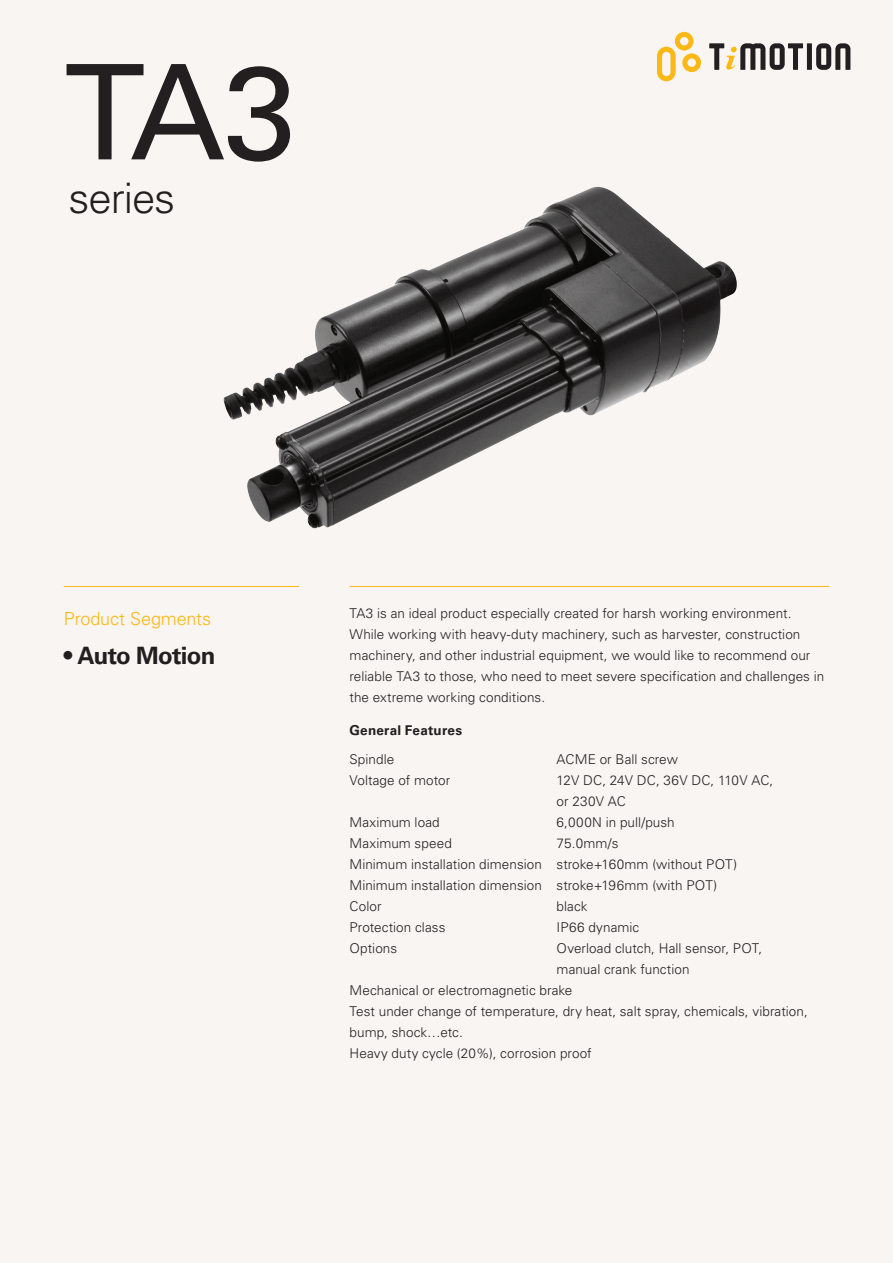
<style>
.page{position:relative;width:893px;height:1263px;background:#f8f5f2}
.page>*{position:absolute;margin:0;border:0;box-sizing:border-box;transform-origin:0 0}
.t1{font:132px "Univers LT Std";color:#231f20}
.t2{font:300 42px "Univers LT Std";letter-spacing:-.025em;color:#231f20}
.t3{font:700 24px "Univers LT Std";letter-spacing:-.03em;color:#231f20}
.t4{font:300 18px "Univers LT Std";letter-spacing:-.005em;color:#fcb814}
.t5{font:300 13.5px/21px "Univers LT Std";letter-spacing:.005em;color:#231f20}
.t6{font:700 13.5px "Univers LT Std";letter-spacing:.015em;color:#231f20}
</style>
<div class="page">
<svg style="left:657px;top:32px;width:44px;height:49px"></svg>
<div style="left:807px;top:43px;width:5px;height:27px;background:#231f20"></div>
<svg style="left:816px;top:43px;width:34px;height:27px"></svg>
<svg style="left:709px;top:43px;width:94px;height:27px"></svg>
<hr style="left:350px;top:586px;width:479px;height:1px;background:#fcb814">
<hr style="left:64px;top:586px;width:235px;height:1px;background:#fcb814">
<img style="left:223px;top:186px;width:514px;height:343px">
<h1 class="t1" style="left:64px;top:34px;width:234px">TA3</h1>
<h2 class="t2" style="left:69px;top:173px;width:108px">series</h2>
<h3 class="t4" style="left:64px;top:608px;width:149px">Product Segments</h3>
<h3 class="t3" style="left:64px;top:641px;width:153px">• Auto Motion</h3>
<p class="t5" style="left:350px;top:603px;width:476px">TA3 is an ideal product especially created for harsh working environment.<br>While working with heavy-duty machinery, such as harvester, construction machinery, and other industrial equipment, we would like to recommend our reliable TA3 to those, who need to meet severe specification and challenges in the extreme working conditions.</p>
<p class="t6" style="left:350px;top:722px;width:114px">General Features</p>
<p class="t5" style="left:350px;top:749px;width:46px">Spindle</p>
<p class="t5" style="left:557px;top:749px;width:123px">ACME or Ball screw</p>
<p class="t5" style="left:350px;top:770px;width:102px">Voltage of motor</p>
<p class="t5" style="left:557px;top:770px;width:218px">12V DC, 24V DC, 36V DC, 110V AC, or 230V AC</p>
<p class="t5" style="left:350px;top:812px;width:92px">Maximum load</p>
<p class="t5" style="left:557px;top:812px;width:120px">6,000N in pull/push</p>
<p class="t5" style="left:350px;top:833px;width:104px">Maximum speed</p>
<p class="t5" style="left:350px;top:833px;width:389px;text-indent:207px">75.0mm/s<br>Minimum installation dimension stroke+160mm (without POT)<br>Minimum installation dimension stroke+196mm (with POT)<br>Color</p>
<p class="t5" style="left:557px;top:896px;width:33px">black</p>
<p class="t5" style="left:350px;top:917px;width:97px">Protection class</p>
<p class="t5" style="left:557px;top:917px;width:84px">IP66 dynamic</p>
<p class="t5" style="left:350px;top:938px;width:49px">Options</p>
<p class="t5" style="left:557px;top:938px;width:207px">Overload clutch, Hall sensor, POT,</p>
<p class="t5" style="left:557px;top:959px;width:134px">manual crank function</p>
<p class="t5" style="left:350px;top:980px;width:224px">Mechanical or electromagnetic brake</p>
<p class="t5" style="left:350px;top:1001px;width:460px">Test under change of temperature, dry heat, salt spray, chemicals, vibration,</p>
<p class="t5" style="left:350px;top:1022px;width:115px">bump, shock…etc.</p>
<p class="t5" style="left:350px;top:1043px;width:244px">Heavy duty cycle (20%), corrosion proof</p>
</div>
